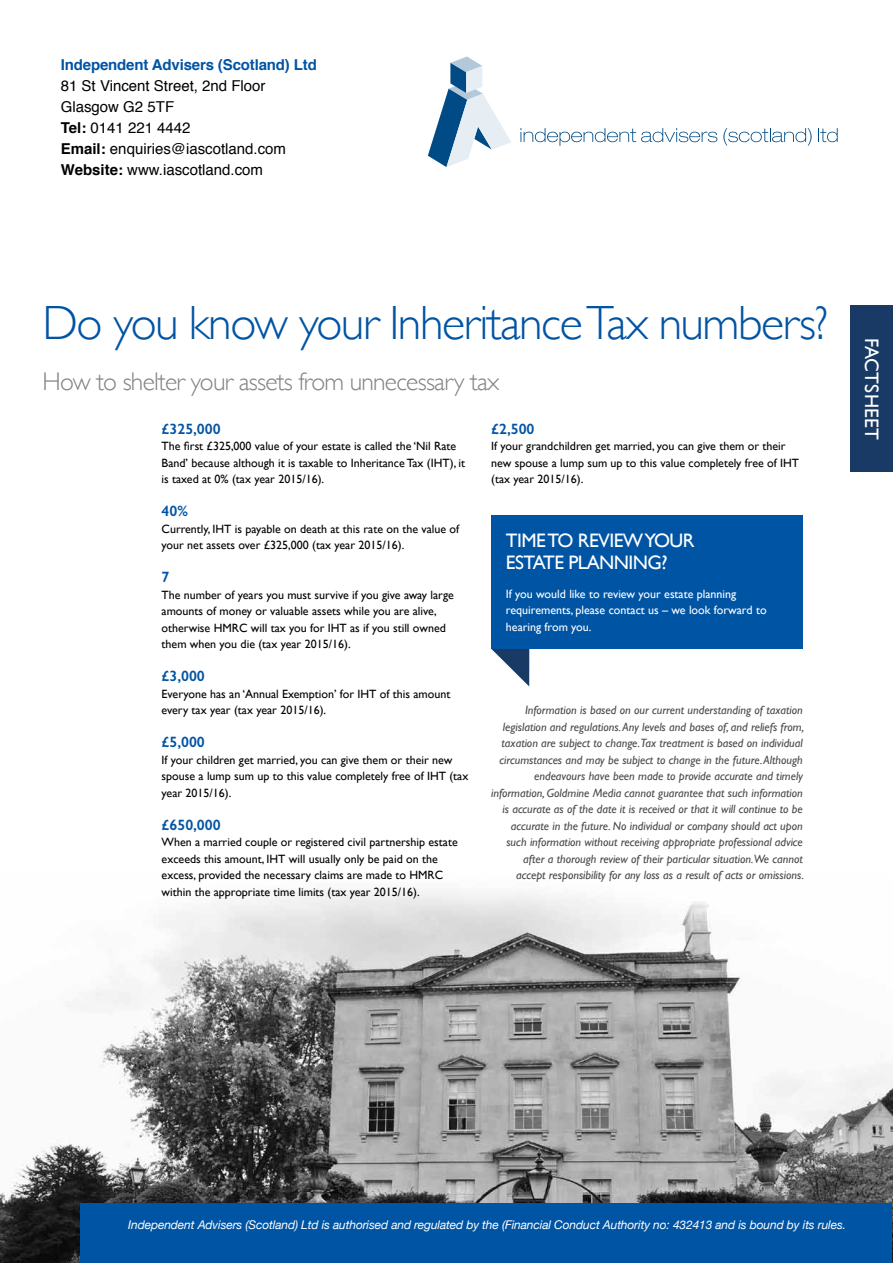
<style>
.page{position:relative;width:893px;height:1263px;background:#fff}
.page>*{position:absolute;margin:0;border:0;box-sizing:border-box;transform-origin:0 0}
.t1{font:300 48px "Gill Sans";letter-spacing:-.03em;color:#0054a4}
.t2{font:300 25.5px "Gill Sans";letter-spacing:-.03em;color:#808285}
.t3{font:19.5px "Gill Sans";letter-spacing:-.03em;color:#fff}
.t4{font:19.5px "Gill Sans";letter-spacing:.01em;color:#fff}
.t5{font:15px/21px "Helvetica";color:#000}
.t6{font:600 15px "Gill Sans";color:#0054a4}
.t7{font:700 15px "Helvetica";letter-spacing:-.01em;color:#0054a4}
.t8{font:12px/16.5px "Gill Sans";color:#000}
.t9{font:italic 12px/16.5px "Gill Sans";color:#4a4a4d;text-align:right}
.t10{font:italic 12px "Helvetica Neue";letter-spacing:-.01em;color:#fff}
.t11{font:12px/16.5px "Gill Sans";color:#fff}
.s1{font-weight:700}
</style>
<div class="page">
<img style="left:0;top:892px;width:893px;height:371px">
<div style="left:850px;top:306px;width:43px;height:166px;background:#193a64"></div>
<svg style="left:491px;top:649px;width:38px;height:37px"></svg>
<div style="left:491px;top:515px;width:312px;height:134px;background:#0054a4"></div>
<div style="left:80px;top:1203px;width:812px;height:60px;background:#0054a4"></div>
<svg style="left:428px;top:56px;width:83px;height:111px"></svg>
<svg style="left:520px;top:128px;width:197px;height:18px"></svg>
<svg style="left:723px;top:128px;width:89px;height:18px"></svg>
<svg style="left:818px;top:128px;width:20px;height:14px"></svg>
<p class="t7" style="left:61px;top:52px;width:258px">Independent Advisers (Scotland) Ltd</p>
<p class="t5" style="left:61px;top:75px;width:227px">81 St Vincent Street, 2nd Floor<br>Glasgow G2 5TF<br><span class="s1">Tel:</span> 0141 221 4442<br><span class="s1">Email:</span> enquiries@iascotland.com<br><span class="s1">Website:</span> www.iascotland.com</p>
<h1 class="t1" style="left:43px;top:285px;width:787px">Do you know your Inheritance Tax numbers?</h1>
<h2 class="t2" style="left:43px;top:362px;width:458px">How to shelter your assets from unnecessary tax</h2>
<p class="t6" style="left:162px;top:419px;width:61px">£325,000</p>
<p class="t8" style="left:162px;top:438px;width:305px">The first £325,000 value of your estate is called the ‘Nil Rate<br>Band’ because although it is taxable to Inheritance Tax (IHT), it is taxed at 0% (tax year 2015/16).</p>
<p class="t6" style="left:162px;top:502px;width:28px">40%</p>
<p class="t8" style="left:162px;top:520px;width:299px">Currently, IHT is payable on death at this rate on the value of your net assets over £325,000 (tax year 2015/16).</p>
<p class="t6" style="left:162px;top:568px;width:9px">7</p>
<p class="t8" style="left:162px;top:586px;width:294px">The number of years you must survive if you give away large amounts of money or valuable assets while you are alive, otherwise HMRC will tax you for IHT as if you still owned them when you die (tax year 2015/16).</p>
<p class="t6" style="left:162px;top:667px;width:45px">£3,000</p>
<p class="t8" style="left:162px;top:685px;width:290px">Everyone has an ‘Annual Exemption’ for IHT of this amount every tax year (tax year 2015/16).</p>
<p class="t6" style="left:162px;top:733px;width:45px">£5,000</p>
<p class="t8" style="left:162px;top:751px;width:308px">If your children get married, you can give them or their new spouse a lump sum up to this value completely free of IHT (tax year 2015/16).</p>
<p class="t6" style="left:162px;top:815px;width:61px">£650,000</p>
<p class="t8" style="left:162px;top:834px;width:298px">When a married couple or registered civil partnership estate exceeds this amount, IHT will usually only be paid on the excess, provided the necessary claims are made to HMRC within the appropriate time limits (tax year 2015/16).</p>
<p class="t6" style="left:491px;top:419px;width:45px">£2,500</p>
<p class="t8" style="left:491px;top:438px;width:309px">If your grandchildren get married, you can give them or their new spouse a lump sum up to this value completely free of IHT (tax year 2015/16).</p>
<h3 class="t3" style="left:506px;top:529px;width:84px">Timetoreview</h3>
<h3 class="t3" style="left:644px;top:529px;width:24px">your</h3>
<h3 class="t3" style="left:506px;top:551px;width:11px">estate</h3>
<h3 class="t3" style="left:568px;top:551px;width:101px">planning?</h3>
<p class="t11" style="left:506px;top:585px;width:262px">If you would like to review your estate planning requirements, please contact us – we look forward to hearing from you.</p>
<p class="t9" style="left:491px;top:702px;width:314px">Information is based on our current understanding of taxation legislation and regulations. Any levels and bases of, and reliefs from, taxation are subject to change.Tax treatment is based on individual circumstances and may be subject to change in the future. Although endeavours have been made to provide accurate and timely information, Goldmine Media cannot guarantee that such information is accurate as of the date it is received or that it will continue to be accurate in the future. No individual or company should act upon such information without receiving appropriate professional advice after a thorough review of their particular situation.We cannot<br>accept responsibility for any loss as a result of acts or omissions.</p>
<h3 class="t4" style="left:883px;top:338px;width:103px;rotate:90deg">FACTSHEET</h3>
<p class="t10" style="left:128px;top:1216px;width:719px">Independent Advisers (Scotland) Ltd is authorised and regulated by the (Financial Conduct Authority no: 432413 and is bound by its rules.</p>
</div>
